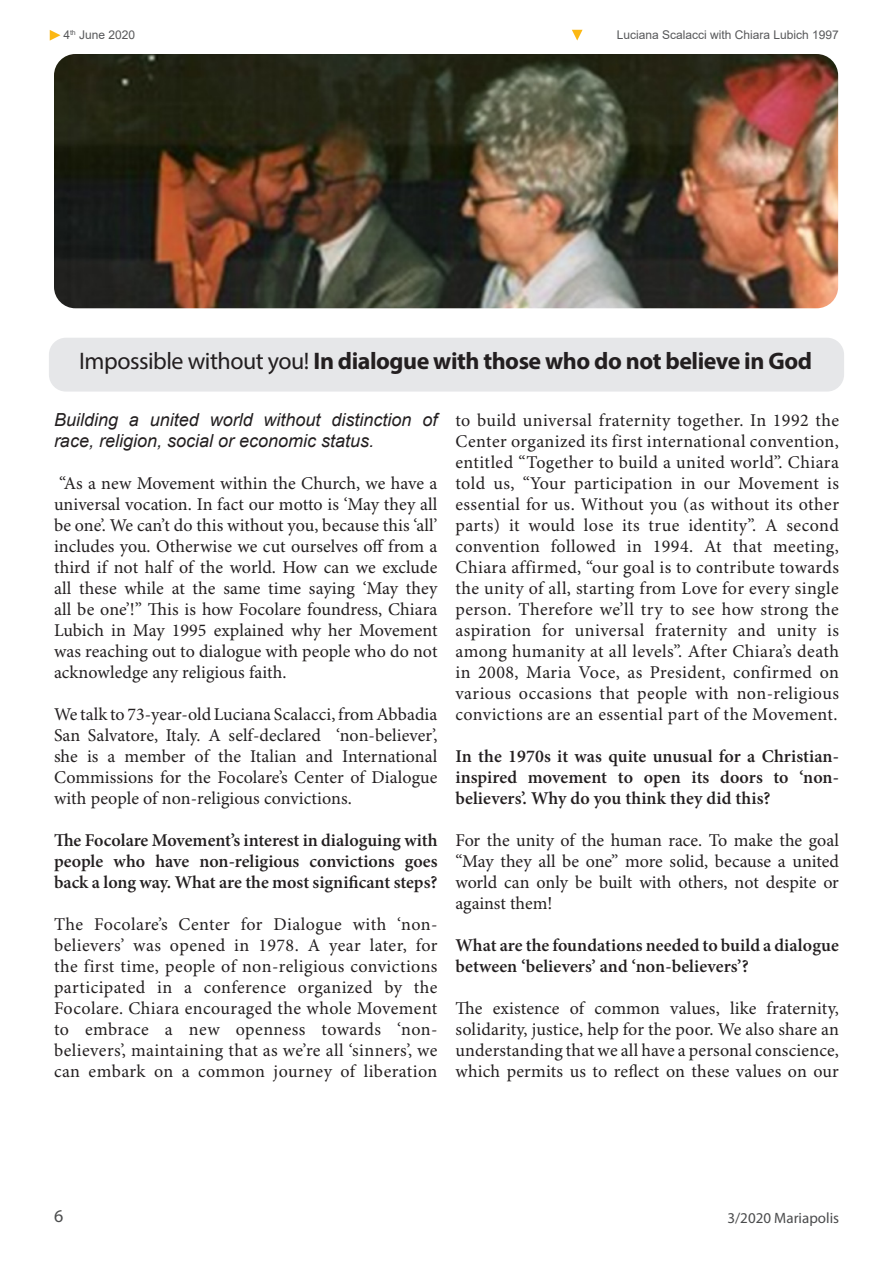
<style>
.page{position:relative;width:893px;height:1263px;background:#fff}
.page>*{position:absolute;margin:0;border:0;box-sizing:border-box;transform-origin:0 0}
.Titel_arial_20{font:700 24px "Myriad Pro";letter-spacing:-.02em;color:#231f20}
.t1{font:18px/21px "Minion Pro";letter-spacing:.01em;color:#231f20;text-align:justify}
.t2{font:600 18px/21px "Minion Pro";letter-spacing:.005em;color:#231f20;text-align:justify}
.Intro{font:italic 18px/21px "Arial";color:#231f20}
.t3{font:18px "Myriad Pro";color:#4b4c4d}
.t4{font:15px "Myriad Pro";color:#4b4c4d}
.Intro-2{font:12px "Arial";color:#57585a}
.s1{font-weight:400}
</style>
<div class="page">
<img style="left:54px;top:54px;width:784px;height:254px">
<div style="left:49px;top:338px;width:795px;height:54px;background:#e6e7e9;border-radius:17px"></div>
<svg style="left:50px;top:30px;width:11px;height:11px"></svg>
<svg style="left:572px;top:30px;width:11px;height:11px"></svg>
<p class="Intro-2" style="left:63px;top:26px;width:73px">4<sup>th</sup> June 2020</p>
<p class="Intro-2" style="left:617px;top:26px;width:224px">Luciana Scalacci with Chiara Lubich 1997</p>
<p class="Titel_arial_20" style="left:79px;top:345px;width:734px"><span class="s1">Impossible without you!</span> In dialogue with those who do not believe in God</p>
<p class="Intro" style="left:54px;top:409px;width:385px">Building a united world without distinction of race, religion, social or economic status.</p>
<p class="t1" style="left:54px;top:473px;width:385px">“As a new Movement within the Church, we have a universal vocation. In fact our motto is ‘May they all be one’. We can’t do this without you, because this ‘all’ includes you. Otherwise we cut ourselves off from a third if not half of the world. How can we exclude all these while at the same time saying ‘May they all be one’!” This is how Focolare foundress, Chiara Lubich in May 1995 explained why her Movement was reaching out to dialogue with people who do not acknowledge any religious faith.</p>
<p class="t1" style="left:54px;top:704px;width:385px">We talk to 73-year-old Luciana Scalacci, from Abbadia San Salvatore, Italy. A self-declared ‘non-believer’, she is a member of the Italian and International Commissions for the Focolare’s Center of Dialogue with people of non-religious convictions.</p>
<p class="t2" style="left:54px;top:829px;width:385px">The Focolare Movement’s interest in dialoguing with people who have non-religious convictions goes back a long way. What are the most significant steps?</p>
<p class="t1" style="left:54px;top:914px;width:385px">The Focolare’s Center for Dialogue with ‘non&shy;believers’ was opened in 1978. A year later, for the first time, people of non-religious convictions participated in a conference organized by the Focolare. Chiara encouraged the whole Movement to embrace a new openness towards ‘non&shy;believers’, maintaining that as we’re all ‘sinners’, we can embark on a common journey of liberation</p>
<p class="t1" style="left:455px;top:410px;width:385px">to build universal fraternity together. In 1992 the Center organized its first international convention, entitled “Together to build a united world”. Chiara told us, “Your participation in our Movement is essential for us. Without you (as without its other parts) it would lose its true identity”. A second convention followed in 1994. At that meeting, Chiara affirmed, “our goal is to contribute towards the unity of all, starting from Love for every single person. Therefore we’ll try to see how strong the aspiration for universal fraternity and unity is among humanity at all levels”. After Chiara’s death in 2008, Maria Voce, as President, confirmed on various occasions that people with non-religious convictions are an essential part of the Movement.</p>
<p class="t2" style="left:455px;top:745px;width:385px">In the 1970s it was quite unusual for a Christian&shy;inspired movement to open its doors to ‘non&shy;believers’. Why do you think they did this?</p>
<p class="t1" style="left:455px;top:830px;width:385px">For the unity of the human race. To make the goal “May they all be one” more solid, because a united world can only be built with others, not despite or against them!</p>
<p class="t2" style="left:455px;top:934px;width:385px">What are the foundations needed to build a dialogue between ‘believers’ and ‘non-believers’?</p>
<p class="t1" style="left:455px;top:998px;width:385px">The existence of common values, like fraternity, solidarity, justice, help for the poor. We also share an understanding that we all have a personal conscience, which permits us to reflect on these values on our</p>
<p class="t3" style="left:54px;top:1205px;width:11px">6</p>
<p class="t4" style="left:727px;top:1209px;width:113px">3/2020 Mariapolis</p>
</div>
